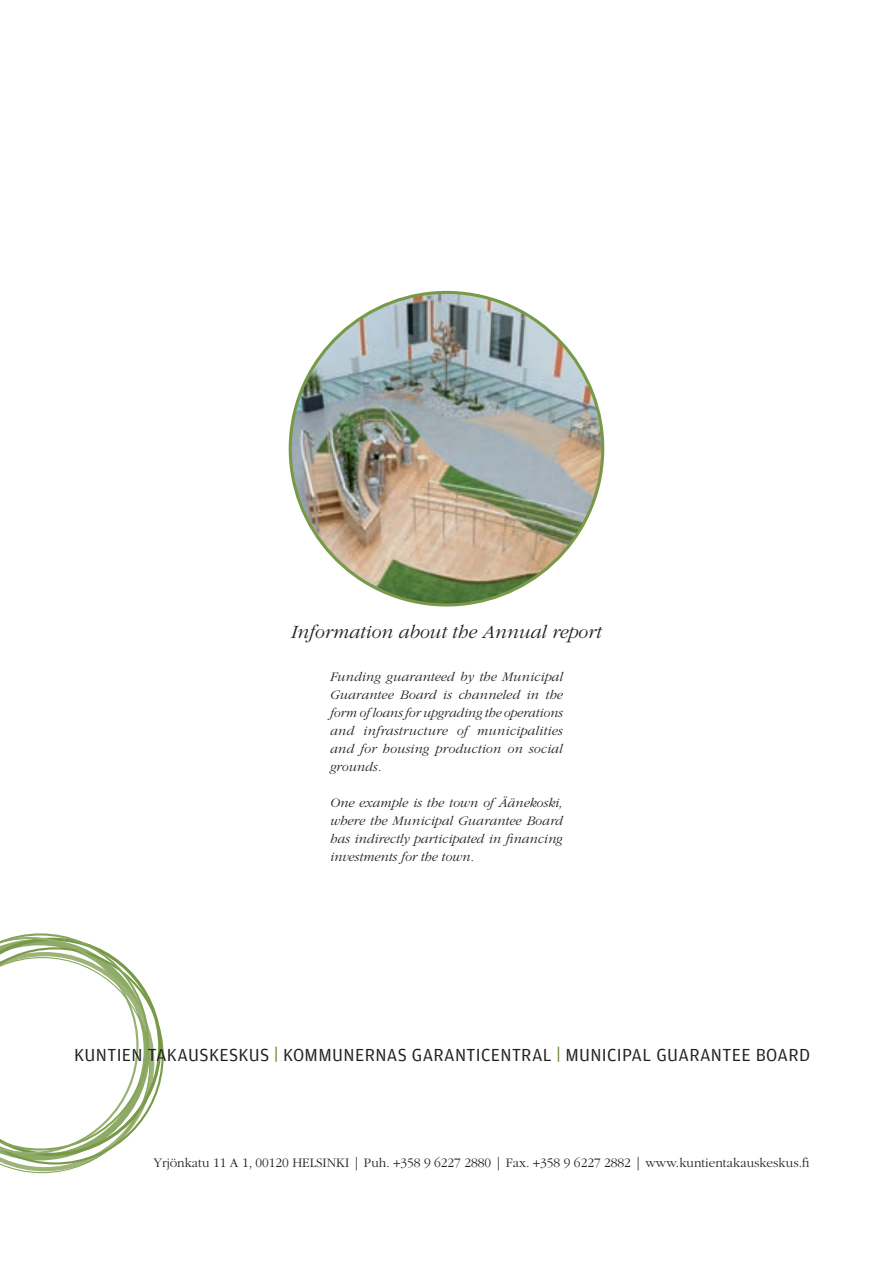
<style>
.page{position:relative;width:893px;height:1263px;background:#fff}
.page>*{position:absolute;margin:0;border:0;box-sizing:border-box;transform-origin:0 0}
.t1{font:italic 300 19.5px "ITC Garamond Std";color:#231f20}
.t2{font:18.6px "Amplitude";letter-spacing:.02em;color:#231f20}
.t3{font:italic 300 13.5px/18px "ITC Garamond Std";color:#231f20;text-align:justify}
.t4{font:300 13.5px "ITC Garamond Std";color:#231f20}
.s1{color:#5c8727}
</style>
<div class="page">
<svg style="left:0;top:933px;width:164px;height:240px"></svg>
<img style="left:288px;top:290px;width:317px;height:317px">
<h1 class="t1" style="left:291px;top:621px;width:312px">Information about the Annual report</h1>
<p class="t3" style="left:330px;top:668px;width:234px">Funding guaranteed by the Municipal Guarantee Board is channeled in the form of loans for upgrading the operations and infrastructure of municipalities and for housing production on social grounds.</p>
<p class="t3" style="left:330px;top:794px;width:234px">One example is the town of Äänekoski, where the Municipal Guarantee Board has indirectly participated in financing investments for the town.</p>
<h2 class="t2" style="left:74px;top:1044px;width:737px">KUNTIEN TAKAUSKESKUS <span class="s1">|</span> KOMMUNERNAS GARANTICENTRAL <span class="s1">|</span> MUNICIPAL GUARANTEE BOARD</h2>
<p class="t4" style="left:153px;top:1155px;width:658px">Yrjönkatu 11 A 1, 00120 HELSINKI | Puh. +358 9 6227 2880 | Fax. +358 9 6227 2882 | www.kuntientakauskeskus.fi</p>
</div>
